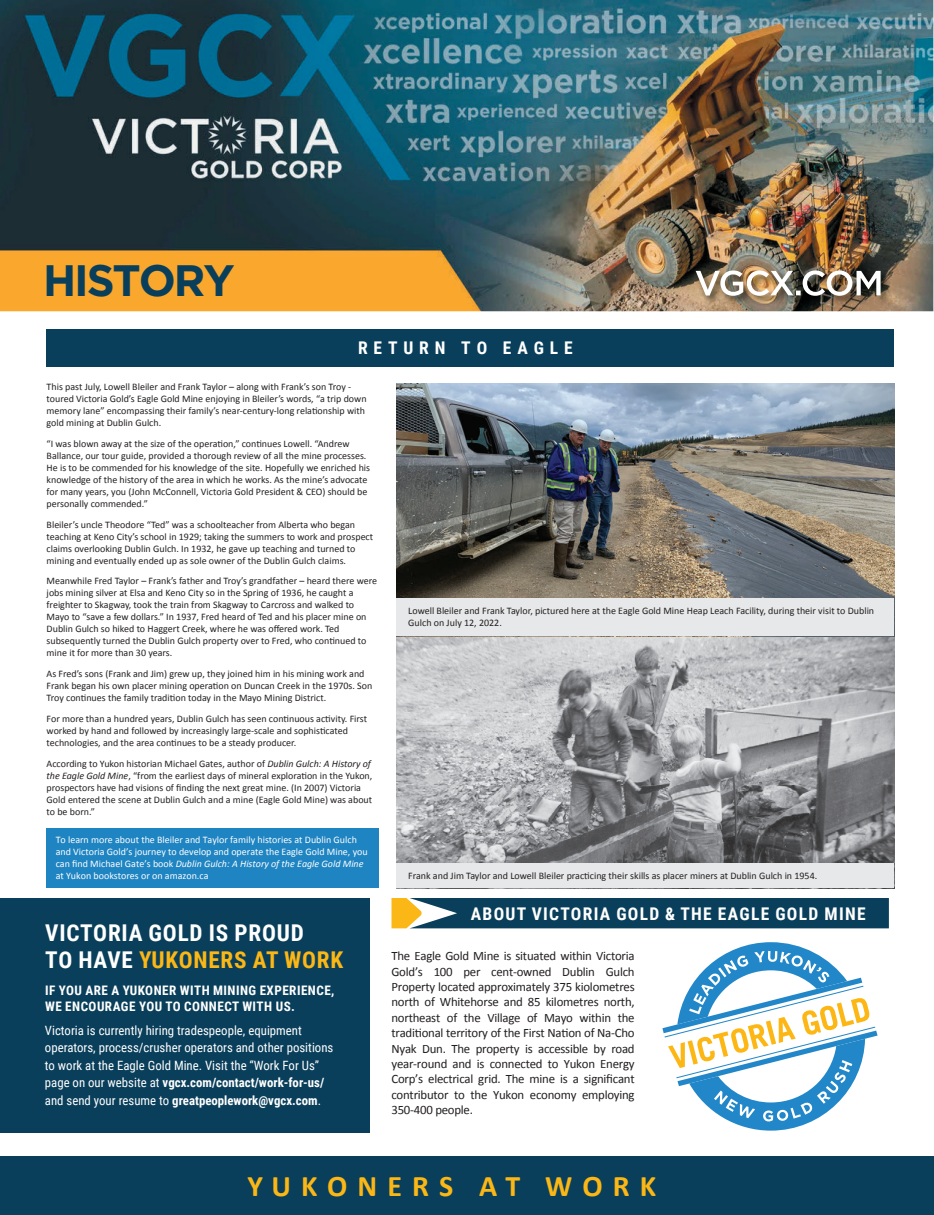
<style>
.page{position:relative;width:934px;height:1215px;background:#fff}
.page>*{position:absolute;margin:0;border:0;box-sizing:border-box;transform-origin:0 0}
.t1{font:700 43.75px "Gotham HTF";letter-spacing:-.05em;color:#0a3f5b}
.t2{font:700 30px "Calibri";letter-spacing:.335em;color:#fbb715}
.t3{font:700 23.12px/26.2px "Roboto Condensed";letter-spacing:.035em;color:#fff}
.t4{font:700 17.5px "Roboto Condensed";letter-spacing:.075em;color:#fff}
.t5{font:700 17.5px "Roboto Condensed";letter-spacing:.335em;color:#fff}
.t6{font:700 13.12px/16.2px "Roboto Condensed";letter-spacing:.035em;color:#fff}
.t7{font:12.75px/15.4px "Calibri";letter-spacing:-.02em;color:#231f20;text-align:justify}
.t8{font:12.75px/17.5px "Roboto Condensed";color:#fff}
.t9{font:10px/12px "Calibri";color:#231f20}
.t10{font:10px/12px "Calibri";color:#fff}
.t11{font:10px/12px "Calibri";color:#fff;scale:.91 1}
.s1{font-style:italic}
.s2{color:#fbb715}
.s3{font-weight:700}
</style>
<div class="page">
<img style="left:397px;top:383px;width:497px;height:480px">
<div style="left:47px;top:329px;width:847px;height:37px;background:#0a3f5b"></div>
<div style="left:397px;top:863px;width:497px;height:25px;background:#e7e8e9"></div>
<svg style="left:662px;top:942px;width:215px;height:189px"></svg>
<svg style="left:391px;top:898px;width:498px;height:30px;background:#1f4c5e"></svg>
<div style="left:0;top:1157px;width:934px;height:58px;background:#0a3f5b"></div>
<div style="left:0;top:898px;width:369px;height:234px;background:#0a3f5b"></div>
<img style="left:0;top:0;width:933px;height:311px">
<img style="left:694px;top:268px;width:197px;height:38px">
<img style="left:695px;top:270px;width:185px;height:26px">
<div style="left:47px;top:829px;width:332px;height:59px;background:#1f84c2"></div>
<div style="left:397px;top:599px;width:497px;height:37px;background:#e7e8e9"></div>
<h1 class="t1" style="left:43px;top:256px;width:193px">HISTORY</h1>
<h3 class="t5" style="left:358px;top:335px;width:216px">RETURN TO EAGLE</h3>
<p class="t9" style="left:47px;top:380px;width:321px">This past July, Lowell Bleiler and Frank Taylor – along with Frank’s son Troy - toured Victoria Gold’s Eagle Gold Mine enjoying in Bleiler’s words, “a trip down memory lane” encompassing their family’s near-century-long relationship with gold mining at Dublin Gulch.</p>
<p class="t9" style="left:47px;top:437px;width:325px">“I was blown away at the size of the operation,” continues Lowell. “Andrew Ballance, our tour guide, provided a thorough review of all the mine processes.<br>He is to be commended for his knowledge of the site. Hopefully we enriched his knowledge of the history of the area in which he works. As the mine’s advocate for many years, you (John McConnell, Victoria Gold President &amp; CEO) should be personally commended.”</p>
<p class="t9" style="left:47px;top:518px;width:328px">Bleiler’s uncle Theodore “Ted” was a schoolteacher from Alberta who began teaching at Keno City’s school in 1929; taking the summers to work and prospect claims overlooking Dublin Gulch. In 1932, he gave up teaching and turned to mining and eventually ended up as sole owner of the Dublin Gulch claims.</p>
<p class="t9" style="left:47px;top:575px;width:332px">Meanwhile Fred Taylor – Frank’s father and Troy’s grandfather – heard there were jobs mining silver at Elsa and Keno City so in the Spring of 1936, he caught a freighter to Skagway, took the train from Skagway to Carcross and walked to Mayo to “save a few dollars.” In 1937, Fred heard of Ted and his placer mine on Dublin Gulch so hiked to Haggert Creek, where he was offered work. Ted subsequently turned the Dublin Gulch property over to Fred, who continued to mine it for more than 30 years.</p>
<p class="t9" style="left:47px;top:667px;width:327px">As Fred’s sons (Frank and Jim) grew up, they joined him in his mining work and<br>Frank began his own placer mining operation on Duncan Creek in the 1970s. Son<br>Troy continues the family tradition today in the Mayo Mining District.</p>
<p class="t9" style="left:47px;top:712px;width:322px">For more than a hundred years, Dublin Gulch has seen continuous activity. First worked by hand and followed by increasingly large-scale and sophisticated technologies, and the area continues to be a steady producer.</p>
<p class="t9" style="left:47px;top:757px;width:327px">According to Yukon historian Michael Gates, author of <span class="s1">Dublin Gulch: A History of the Eagle Gold Mine</span>, “from the earliest days of mineral exploration in the Yukon, prospectors have had visions of finding the next great mine. (In 2007) Victoria Gold entered the scene at Dublin Gulch and a mine (Eagle Gold Mine) was about to be born.”</p>
<p class="t10" style="left:56px;top:834px;width:314px">To learn more about the Bleiler and Taylor family histories at Dublin Gulch and Victoria Gold’s journey to develop and operate the Eagle Gold Mine, you can find Michael Gate’s book <span class="s1">Dublin Gulch: A History of the Eagle Gold Mine </span>at Yukon bookstores or on amazon.ca</p>
<p class="t11" style="left:56px;top:843px;width:326px">The next Victoria Gold/NND CBA Scholarship Program deadline is November 25,<br>2022 and will be awarded in January 2023. Program details can be found at vgcx.com/community</p>
<h3 class="t3" style="left:45px;top:919px;width:299px">VICTORIA GOLD IS PROUD<br>TO HAVE <span class="s2">YUKONERS AT WORK</span></h3>
<h3 class="t6" style="left:45px;top:982px;width:291px">IF YOU ARE A YUKONER WITH MINING EXPERIENCE,<br>WE ENCOURAGE YOU TO CONNECT WITH US.</h3>
<p class="t8" style="left:45px;top:1021px;width:290px">Victoria is currently hiring tradespeople, equipment operators, process/crusher operators and other positions to work at the Eagle Gold Mine. Visit the “Work For Us” page on our website at <span class="s3">vgcx.com/contact/work-for-us/ </span>and send your resume to <span class="s3">greatpeoplework@vgcx.com</span>.</p>
<p class="t9" style="left:408px;top:604px;width:467px">Lowell Bleiler and Frank Taylor, pictured here at the Eagle Gold Mine Heap Leach Facility, during their visit to Dublin<br>Gulch on July 12, 2022.</p>
<p class="t9" style="left:408px;top:869px;width:410px">Frank and Jim Taylor and Lowell Bleiler practicing their skills as placer miners at Dublin Gulch in 1954.</p>
<h3 class="t4" style="left:471px;top:901px;width:396px">ABOUT VICTORIA GOLD &amp; THE EAGLE GOLD MINE</h3>
<p class="t7" style="left:391px;top:948px;width:245px">The Eagle Gold Mine is situated within Victoria Gold’s 100 per cent-owned Dublin Gulch Property located approximately 375 kiolometres north of Whitehorse and 85 kilometres north, northeast of the Village of Mayo within the traditional territory of the First Nation of Na-Cho Nyak Dun. The property is accessible by road year-round and is connected to Yukon Energy Corp’s electrical grid. The mine is a significant contributor to the Yukon economy employing 350-400 people.</p>
<h2 class="t2" style="left:247px;top:1167px;width:410px">YUKONERS AT WORK</h2>
</div>
